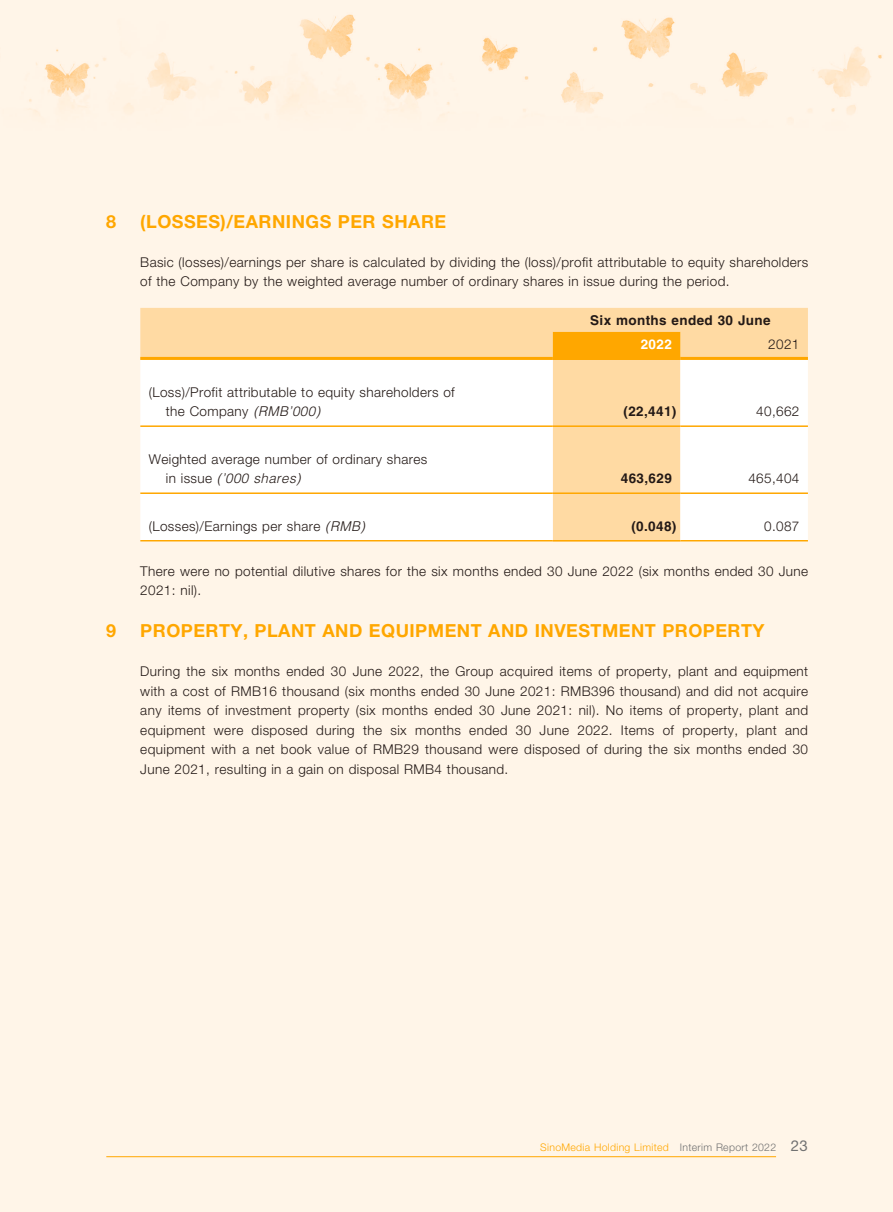
<style>
.page{position:relative;width:893px;height:1212px;background:#fff5e8}
.page>*{position:absolute;margin:0;border:0;box-sizing:border-box;transform-origin:0 0}
.t1{font:700 18px "Helvetica Neue LT Std";letter-spacing:.03em;color:#ffa700}
.t2{font:15px "Helvetica Neue LT Std";color:#727272}
.t3{font:300 13.5px/19.5px "Helvetica Neue LT Std";letter-spacing:.03em;color:#231916}
.t4{font:700 13.5px "Helvetica LT Std";letter-spacing:.03em;color:#231916}
.t5{font:italic 300 13.5px "Helvetica LT Std";letter-spacing:.03em;color:#231916}
.t6{font:700 13.5px "Helvetica LT Std";color:#fff}
.t7{font:300 10.5px "Helvetica Neue LT Std";letter-spacing:.03em;color:#ffa700}
.s1{font-family:"Helvetica LT Std";font-style:italic}
.s2{font-family:"Helvetica Neue LT Std";font-style:normal}
.s3{color:#727272}
</style>
<div class="page">
<div style="left:140px;top:308px;width:668px;height:49px;background:#ffdaa3"></div>
<div style="left:553px;top:332px;width:127px;height:25px;background:#ffa700"></div>
<svg style="left:140px;top:360px;width:668px;height:180px;background:#fff7ed"></svg>
<hr style="left:140px;top:357px;width:413px;height:3px;background:#ffa700">
<hr style="left:553px;top:357px;width:127px;height:3px;background:#ffa700">
<hr style="left:680px;top:357px;width:128px;height:3px;background:#ffa700">
<hr style="left:140px;top:425px;width:413px;height:2px;background:#ffa700">
<hr style="left:553px;top:425px;width:127px;height:2px;background:#ffa700">
<hr style="left:680px;top:425px;width:128px;height:2px;background:#ffa700">
<hr style="left:140px;top:492px;width:413px;height:2px;background:#ffa700">
<hr style="left:553px;top:492px;width:127px;height:2px;background:#ffa700">
<hr style="left:680px;top:492px;width:128px;height:2px;background:#ffa700">
<hr style="left:140px;top:540px;width:413px;height:1px;background:#ffa700">
<hr style="left:553px;top:540px;width:127px;height:1px;background:#ffa700">
<hr style="left:680px;top:540px;width:128px;height:1px;background:#ffa700">
<hr style="left:106px;top:1156px;width:670px;height:1px;background:#ffa700">
<h1 class="t1" style="left:106px;top:210px;width:12px">8</h1>
<h1 class="t1" style="left:140px;top:210px;width:307px">(LOSSES)/EARNINGS PER SHARE</h1>
<p class="t3" style="left:140px;top:252px;width:669px">Basic (losses)/earnings per share is calculated by dividing the (loss)/profit attributable to equity shareholders of the Company by the weighted average number of ordinary shares in issue during the period.</p>
<p class="t4" style="left:590px;top:312px;width:182px">Six months ended 30 June</p>
<p class="t6" style="left:641px;top:336px;width:33px">2022</p>
<p class="t3" style="left:768px;top:334px;width:33px">2021</p>
<p class="t3" style="left:166px;top:382px;width:290px;text-indent:-17px">(Loss)/Profit attributable to equity shareholders of the Company <span class="s1">(RMB’000)</span></p>
<p class="t4" style="left:623px;top:403px;width:54px">(22,441)</p>
<p class="t3" style="left:756px;top:401px;width:45px">40,662</p>
<p class="t3" style="left:149px;top:449px;width:280px">Weighted average number of ordinary shares</p>
<p class="t5" style="left:166px;top:470px;width:136px"><span class="s2">in issue</span> (’000 shares)</p>
<p class="t4" style="left:621px;top:470px;width:53px">463,629</p>
<p class="t3" style="left:748px;top:468px;width:53px">465,404</p>
<p class="t3" style="left:149px;top:516px;width:218px">(Losses)/Earnings per share <span class="s1">(RMB)</span></p>
<p class="t4" style="left:631px;top:518px;width:47px">(0.048)</p>
<p class="t3" style="left:764px;top:516px;width:37px">0.087</p>
<p class="t3" style="left:140px;top:561px;width:669px">There were no potential dilutive shares for the six months ended 30 June 2022 (six months ended 30 June<br>2021: nil).</p>
<h1 class="t1" style="left:106px;top:620px;width:12px">9</h1>
<h1 class="t1" style="left:140px;top:620px;width:626px">PROPERTY, PLANT AND EQUIPMENT AND INVESTMENT PROPERTY</h1>
<p class="t3" style="left:140px;top:662px;width:669px;text-align:justify">During the six months ended 30 June 2022, the Group acquired items of property, plant and equipment with a cost of RMB16 thousand (six months ended 30 June 2021: RMB396 thousand) and did not acquire any items of investment property (six months ended 30 June 2021: nil). No items of property, plant and equipment were disposed during the six months ended 30 June 2022. Items of property, plant and equipment with a net book value of RMB29 thousand were disposed of during the six months ended 30<br>June 2021, resulting in a gain on disposal RMB4 thousand.</p>
<p class="t7" style="left:540px;top:1140px;width:237px">SinoMedia Holding Limited <span class="s3">Interim Report 2022</span></p>
<p class="t2" style="left:791px;top:1137px;width:19px">23</p>
</div>
